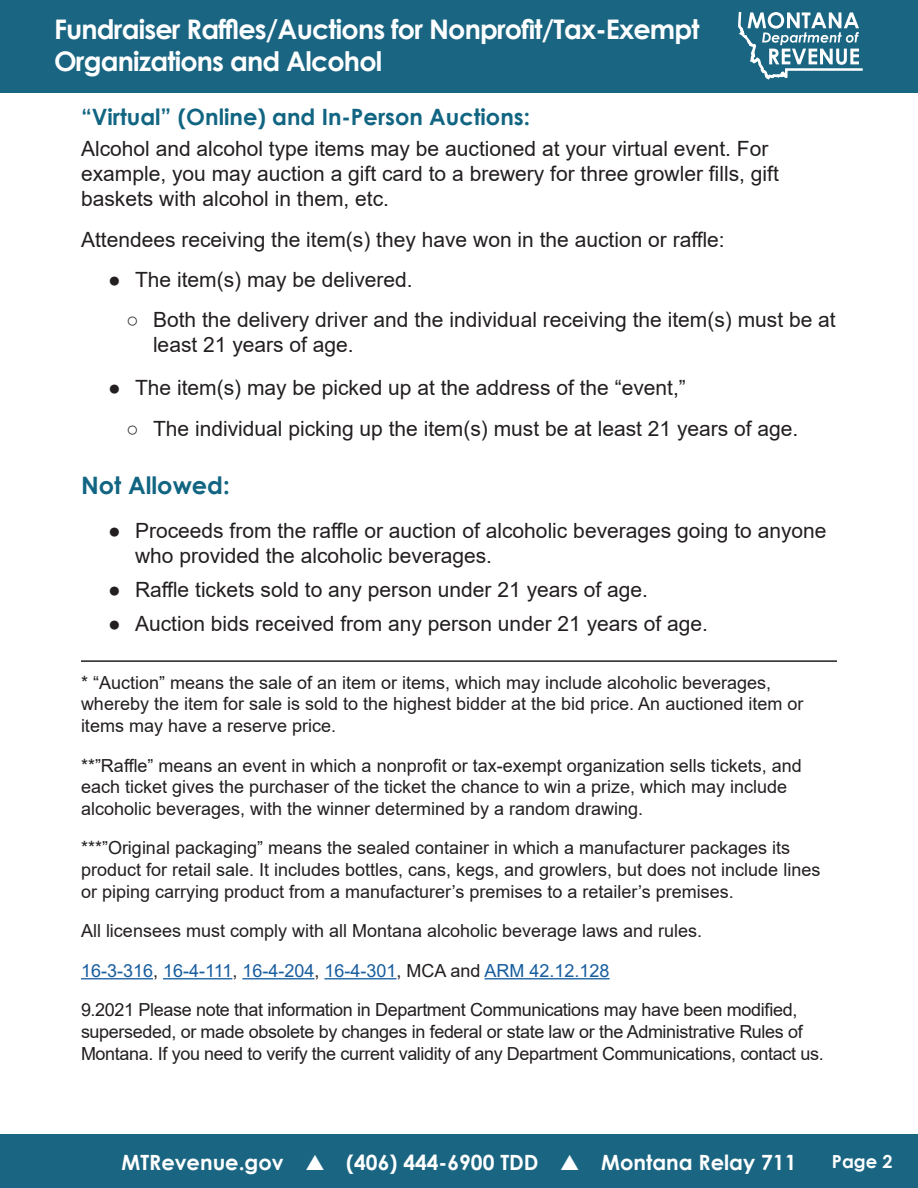
<style>
.page{position:relative;width:918px;height:1188px;background:#fff}
.page>*{position:absolute;margin:0;border:0;box-sizing:border-box;transform-origin:0 0}
.t1{font:700 27px/32.4px "Century Gothic";letter-spacing:-.03em;color:#fff}
.t2{font:700 24px "Century Gothic";color:#116582}
.t3{font:700 22.5px "Century Gothic";color:#116582}
.t4{font:21px/25.2px "Arial";color:#231f20}
.t5{font:700 21px "Century Gothic";color:#fff}
.t6{font:18px/21.6px "Arial";color:#231f20}
.t7{font:18px/21.6px "Arial";letter-spacing:-.02em;color:#231f20}
.t8{font:700 18px "Century Gothic";color:#fff}
.s1{color:#175d9e}
</style>
<div class="page">
<div style="left:0;top:1134px;width:918px;height:54px;background:#1a6582"></div>
<div style="left:0;top:0;width:918px;height:93px;background:#1a6582"></div>
<svg style="left:738px;top:11px;width:126px;height:68px"></svg>
<hr style="left:81px;top:660px;width:756px;height:2px;background:#231f20">
<hr style="left:81px;top:978px;width:72px;height:1px;background:#175d9e">
<hr style="left:163px;top:978px;width:69px;height:1px;background:#175d9e">
<hr style="left:242px;top:978px;width:72px;height:1px;background:#175d9e">
<hr style="left:324px;top:978px;width:73px;height:1px;background:#175d9e">
<hr style="left:485px;top:978px;width:125px;height:1px;background:#175d9e">
<svg style="left:306px;top:1154px;width:18px;height:16px"></svg>
<svg style="left:561px;top:1154px;width:18px;height:16px"></svg>
<h1 class="t1" style="left:54px;top:12px;width:647px">Fundraiser Raffles/Auctions for Nonprofit/Tax-Exempt<br>Organizations and Alcohol</h1>
<p class="t3" style="left:81px;top:100px;width:451px">“Virtual” (Online) and In-Person Auctions:</p>
<p class="t4" style="left:81px;top:136px;width:699px">Alcohol and alcohol type items may be auctioned at your virtual event. For example, you may auction a gift card to a brewery for three growler fills, gift baskets with alcohol in them, etc.</p>
<p class="t4" style="left:81px;top:227px;width:645px">Attendees receiving the item(s) they have won in the auction or raffle:</p>
<p class="t4" style="left:108px;top:267px;width:306px">● The item(s) may be delivered.</p>
<p class="t4" style="left:153px;top:307px;width:684px;text-indent:-27px">○ Both the delivery driver and the individual receiving the item(s) must be at least 21 years of age.</p>
<p class="t4" style="left:108px;top:375px;width:579px">● The item(s) may be picked up at the address of the “event,”</p>
<p class="t4" style="left:126px;top:416px;width:674px">○ The individual picking up the item(s) must be at least 21 years of age.</p>
<h2 class="t2" style="left:81px;top:468px;width:150px">Not Allowed:</h2>
<p class="t4" style="left:135px;top:518px;width:693px;text-indent:-27px">● Proceeds from the raffle or auction of alcoholic beverages going to anyone who provided the alcoholic beverages.</p>
<p class="t4" style="left:108px;top:577px;width:542px">● Raffle tickets sold to any person under 21 years of age.</p>
<p class="t4" style="left:108px;top:611px;width:602px">● Auction bids received from any person under 21 years of age.</p>
<p class="t6" style="left:81px;top:672px;width:724px">* “Auction” means the sale of an item or items, which may include alcoholic beverages, whereby the item for sale is sold to the highest bidder at the bid price. An auctioned item or items may have a reserve price.</p>
<p class="t6" style="left:81px;top:754px;width:722px">**”Raffle” means an event in which a nonprofit or tax-exempt organization sells tickets, and each ticket gives the purchaser of the ticket the chance to win a prize, which may include alcoholic beverages, with the winner determined by a random drawing.</p>
<p class="t6" style="left:81px;top:837px;width:741px">***”Original packaging” means the sealed container in which a manufacturer packages its product for retail sale. It includes bottles, cans, kegs, and growlers, but does not include lines or piping carrying product from a manufacturer’s premises to a retailer’s premises.</p>
<p class="t6" style="left:81px;top:911px;width:623px;line-height:39.6px">All licensees must comply with all Montana alcoholic beverage laws and rules.<br><span class="s1">16-3-316</span>, <span class="s1">16-4-111</span>, <span class="s1">16-4-204</span>, <span class="s1">16-4-301</span>, MCA and <span class="s1">ARM 42.12.128</span></p>
<p class="t7" style="left:81px;top:999px;width:744px">9.2021 Please note that information in Department Communications may have been modified, superseded, or made obsolete by changes in federal or state law or the Administrative Rules of<br>Montana. If you need to verify the current validity of any Department Communications, contact us.</p>
<p class="t5" style="left:122px;top:1146px;width:164px">MTRevenue.gov</p>
<p class="t5" style="left:346px;top:1146px;width:194px">(406) 444-6900 TDD</p>
<p class="t5" style="left:601px;top:1146px;width:197px">Montana Relay 711</p>
<p class="t8" style="left:832px;top:1148px;width:62px">Page 2</p>
</div>
